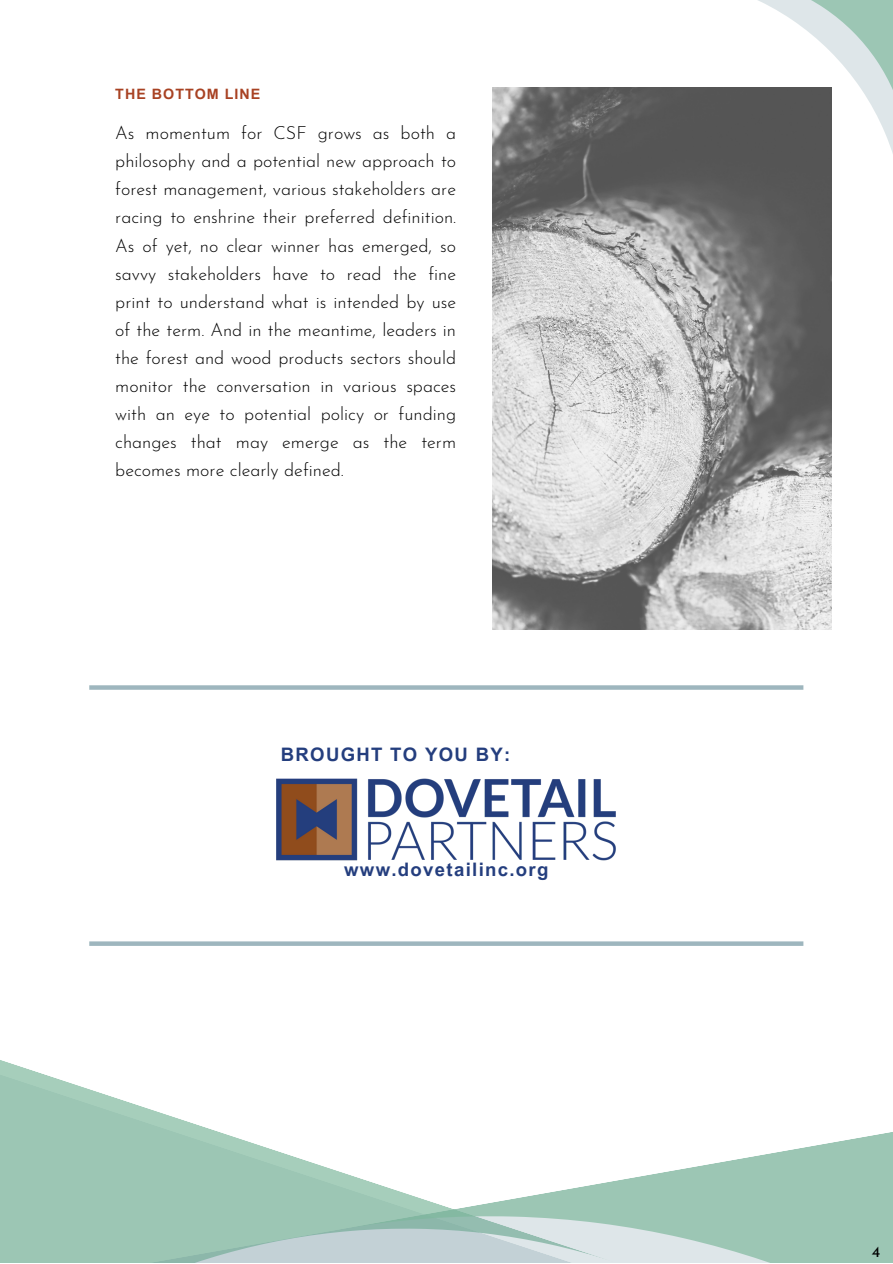
<style>
.page{position:relative;width:893px;height:1264px;background:#fff}
.page>*{position:absolute;margin:0;border:0;box-sizing:border-box;transform-origin:0 0}
.t1{font:700 18.6px "Arial MT Pro";letter-spacing:.07em;color:#243e7e}
.t2{font:300 18px/28px "Josefin Sans";color:#000;text-align:justify}
.t3{font:15.75px "Josefin Sans";color:#000}
.t4{font:700 14.25px "Arial MT Pro";letter-spacing:.07em;color:#a84223}
</style>
<div class="page">
<svg style="left:0;top:1060px;width:64px;height:202px;background:#a7ccbc"></svg>
<svg style="left:758px;top:0;width:134px;height:167px"></svg>
<svg style="left:28px;top:1081px;width:310px;height:181px;fill:#9cc6b4"></svg>
<svg style="left:338px;top:1132px;width:554px;height:130px"></svg>
<img style="left:276px;top:778px;width:340px;height:83px">
<svg style="left:89px;top:685px;width:714px;height:4px;background:#a5bbc2"></svg>
<svg style="left:89px;top:941px;width:714px;height:4px;background:#a7bdc4"></svg>
<img style="left:492px;top:87px;width:339px;height:542px">
<p class="t4" style="left:115px;top:89px;width:147px">THE BOTTOM LINE</p>
<p class="t2" style="left:115px;top:121px;width:342px">As momentum for CSF grows as both a philosophy and a potential new approach to forest management, various stakeholders are racing to enshrine their preferred definition.<br>As of yet, no clear winner has emerged, so savvy stakeholders have to read the fine print to understand what is intended by use of the term. And in the meantime, leaders in the forest and wood products sectors should monitor the conversation in various spaces with an eye to potential policy or funding changes that may emerge as the term becomes more clearly defined.</p>
<p class="t1" style="left:281px;top:747px;width:231px">BROUGHT TO YOU BY:</p>
<p class="t1" style="left:344px;top:862px;width:206px">www.dovetailinc.org</p>
<p class="t3" style="left:871px;top:1244px;width:10px">4</p>
</div>
